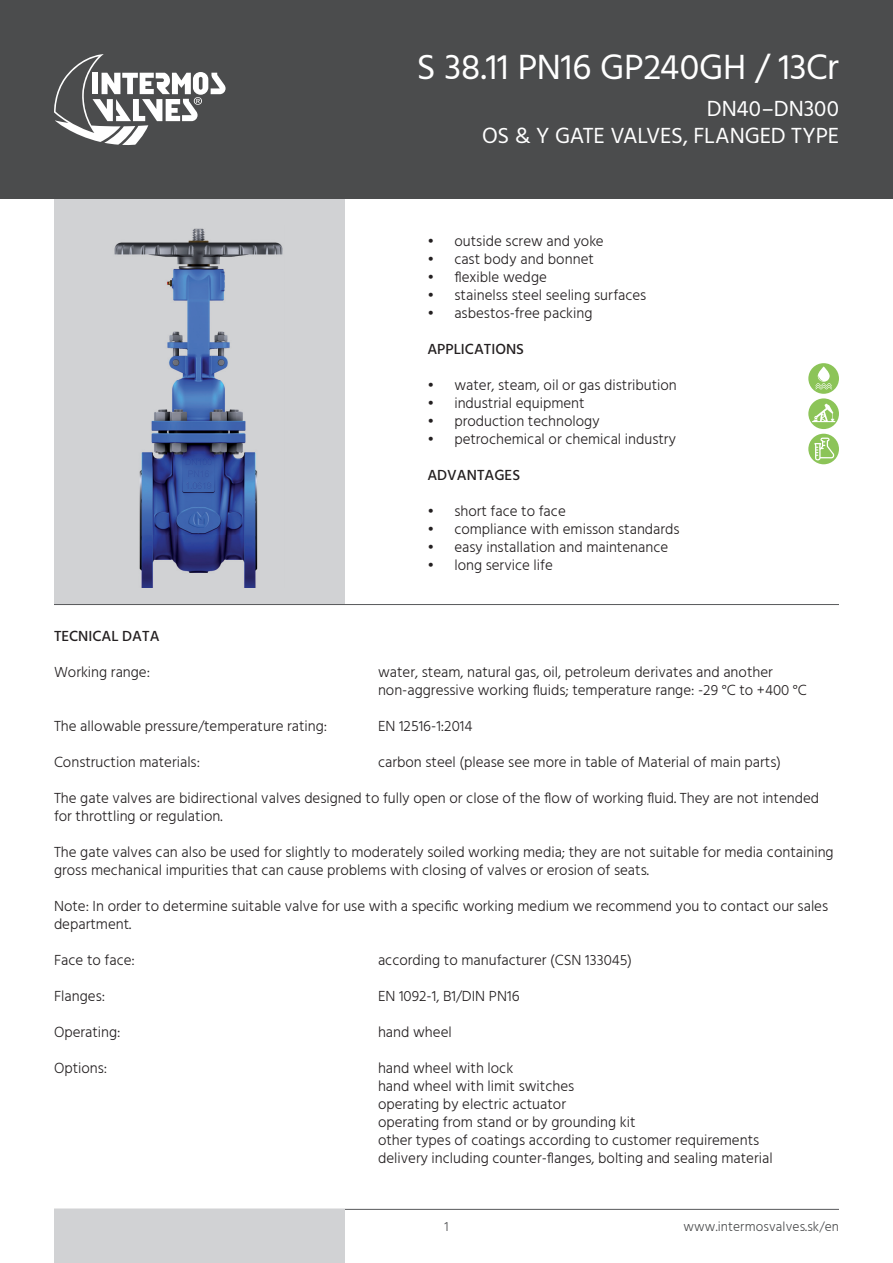
<style>
.page{position:relative;width:893px;height:1263px;background:#fff}
.page>*{position:absolute;margin:0;border:0;box-sizing:border-box;transform-origin:0 0}
.t1{font:36px "Hind Vadodara";letter-spacing:-.005em;color:#fff}
.t2{font:22.5px/27px "Hind Vadodara";letter-spacing:-.01em;color:#fff;text-align:right}
.t3{font:300 15px/18px "Hind Vadodara";color:#231f20}
.t4{font:500 15px "Hind Vadodara";color:#231f20}
.t5{font:300 13.5px "Hind Vadodara";letter-spacing:.01em;color:#4b4c4d}
</style>
<div class="page">
<hr style="left:54px;top:1209px;width:785px;height:1px;background:#57585a">
<div style="left:54px;top:1209px;width:291px;height:54px;background:#d1d2d4"></div>
<div style="left:54px;top:122px;width:291px;height:483px;background:#d1d2d4"></div>
<hr style="left:54px;top:604px;width:785px;height:1px;background:#57585a">
<div style="left:0;top:0;width:893px;height:198px;background:#4b4c4d"></div>
<div style="left:808px;top:363px;width:31px;height:31px;background:#8cc458;border-radius:50%"></div>
<svg style="left:818px;top:366px;width:12px;height:16px"></svg>
<svg style="left:815px;top:376px;width:17px;height:13px"></svg>
<div style="left:808px;top:434px;width:31px;height:30px;background:#8cc458;border-radius:50%"></div>
<svg style="left:814px;top:438px;width:20px;height:22px"></svg>
<svg style="left:808px;top:398px;width:31px;height:31px"></svg>
<svg style="left:812px;top:404px;width:23px;height:18px"></svg>
<svg style="left:54px;top:54px;width:172px;height:91px"></svg>
<img style="left:114px;top:228px;width:169px;height:360px">
<h1 class="t1" style="left:417px;top:41px;width:423px">S 38.11 PN16 GP240GH / 13Cr</h1>
<h2 class="t2" style="left:482px;top:95px;width:358px">DN40–DN300<br>OS &amp; Y GATE VALVES, FLANGED TYPE</h2>
<p class="t3" style="left:427px;top:233px;width:178px">• outside screw and yoke</p>
<p class="t3" style="left:427px;top:251px;width:168px">• cast body and bonnet</p>
<p class="t3" style="left:427px;top:269px;width:121px">• flexible wedge</p>
<p class="t3" style="left:427px;top:287px;width:220px">• stainelss steel seeling surfaces</p>
<p class="t3" style="left:427px;top:305px;width:167px">• asbestos-free packing</p>
<p class="t4" style="left:427px;top:338px;width:98px">APPLICATIONS</p>
<p class="t3" style="left:427px;top:377px;width:251px">• water, steam, oil or gas distribution</p>
<p class="t3" style="left:427px;top:395px;width:159px">• industrial equipment</p>
<p class="t3" style="left:427px;top:413px;width:174px">• production technology</p>
<p class="t3" style="left:427px;top:431px;width:250px">• petrochemical or chemical industry</p>
<p class="t4" style="left:427px;top:464px;width:94px">ADVANTAGES</p>
<p class="t3" style="left:427px;top:503px;width:140px">• short face to face</p>
<p class="t3" style="left:427px;top:521px;width:254px">• compliance with emisson standards</p>
<p class="t3" style="left:427px;top:539px;width:242px">• easy installation and maintenance</p>
<p class="t3" style="left:427px;top:557px;width:127px">• long service life</p>
<p class="t4" style="left:54px;top:625px;width:107px">TECNICAL DATA</p>
<p class="t3" style="left:54px;top:663px;width:98px">Working range:</p>
<p class="t3" style="left:378px;top:663px;width:430px">water, steam, natural gas, oil, petroleum derivates and another non-aggressive working fluids; temperature range: -29 °C to +400 °C</p>
<p class="t3" style="left:54px;top:717px;width:275px">The allowable pressure/temperature rating:</p>
<p class="t3" style="left:378px;top:717px;width:96px">EN 12516-1:2014</p>
<p class="t3" style="left:54px;top:753px;width:148px">Construction materials:</p>
<p class="t3" style="left:378px;top:753px;width:405px">carbon steel (please see more in table of Material of main parts)</p>
<p class="t3" style="left:54px;top:789px;width:767px">The gate valves are bidirectional valves designed to fully open or close of the flow of working fluid. They are not intended for throttling or regulation.</p>
<p class="t3" style="left:54px;top:843px;width:781px">The gate valves can also be used for slightly to moderately soiled working media; they are not suitable for media containing gross mechanical impurities that can cause problems with closing of valves or erosion of seats.</p>
<p class="t3" style="left:54px;top:897px;width:776px">Note: In order to determine suitable valve for use with a specific working medium we recommend you to contact our sales department.</p>
<p class="t3" style="left:54px;top:951px;width:82px">Face to face:</p>
<p class="t3" style="left:378px;top:951px;width:256px">according to manufacturer (CSN 133045)</p>
<p class="t3" style="left:54px;top:987px;width:53px">Flanges:</p>
<p class="t3" style="left:378px;top:987px;width:143px">EN 1092-1, B1/DIN PN16</p>
<p class="t3" style="left:54px;top:1023px;width:68px">Operating:</p>
<p class="t3" style="left:378px;top:1023px;width:75px">hand wheel</p>
<p class="t3" style="left:54px;top:1059px;width:55px">Options:</p>
<p class="t3" style="left:378px;top:1059px;width:396px">hand wheel with lock<br>hand wheel with limit switches<br>operating by electric actuator<br>operating from stand or by grounding kit<br>other types of coatings according to customer requirements delivery including counter-flanges, bolting and sealing material</p>
<p class="t5" style="left:444px;top:1217px;width:6px">1</p>
<p class="t5" style="left:683px;top:1217px;width:157px">www.intermosvalves.sk/en</p>
</div>
